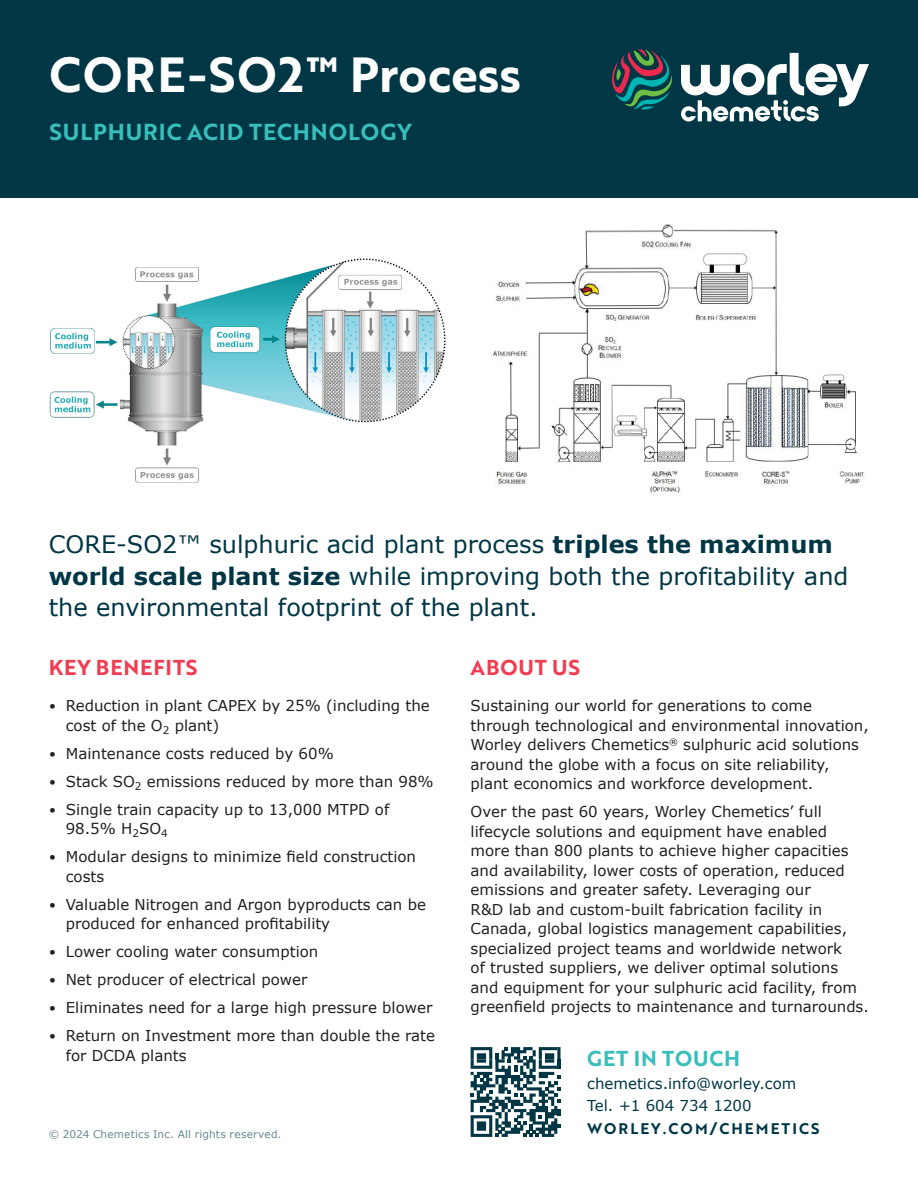
<style>
.page{position:relative;width:918px;height:1188px;background:#fff}
.page>*{position:absolute;margin:0;border:0;box-sizing:border-box;transform-origin:0 0}
.Medium_Headline_36_39{font:48px "Brother 1816 Bold";letter-spacing:.025em;color:#fff}
.Subhead_12_15{font:24px/31.5px "Verdana";color:#013645}
.Medium_Headline_36_39-2{font:22.5px "Brother 1816 Bold";letter-spacing:.04em;color:#38bebb}
.Heading_Level_3{font:21px "Brother 1816 Bold";letter-spacing:.04em;color:#ef3d51}
.t1{font:21px "Brother 1816 Bold";letter-spacing:.04em;color:#38bebb}
.Bullet_level_1{font:15px/19.5px "Verdana";color:#231f20}
.t2{font:15px "Verdana";color:#013645}
.t3{font:15px "Brother 1816 Bold";letter-spacing:.14em;color:#013645}
.t4{font:10.5px "Verdana";letter-spacing:.02em;color:#668891}
.s1{font-weight:700}
.s2{font-family:"Calibri"}
</style>
<div class="page">
<div style="left:0;top:0;width:918px;height:198px;background:#013645"></div>
<svg style="left:612px;top:50px;width:61px;height:60px"></svg>
<svg style="left:681px;top:53px;width:188px;height:69px"></svg>
<svg style="left:471px;top:1047px;width:90px;height:90px"></svg>
<img style="left:49px;top:258px;width:397px;height:225px">
<img style="left:491px;top:224px;width:373px;height:271px">
<p class="Medium_Headline_36_39" style="left:49px;top:39px;width:473px">CORE-SO2™ Process</p>
<p class="Medium_Headline_36_39-2" style="left:49px;top:115px;width:364px">SULPHURIC ACID TECHNOLOGY</p>
<p class="Subhead_12_15" style="left:49px;top:528px;width:801px">CORE-SO2™ sulphuric acid plant process <span class="s1">triples the maximum world scale plant size</span> while improving both the profitability and the environmental footprint of the plant.</p>
<p class="Heading_Level_3" style="left:49px;top:651px;width:150px">KEY BENEFITS</p>
<p class="Bullet_level_1" style="left:66px;top:696px;width:366px;text-indent:-17px"><span class="s2">•</span> Reduction in plant CAPEX by 25% (including the cost of the O<sub>2</sub> plant)</p>
<p class="Bullet_level_1" style="left:49px;top:743px;width:287px"><span class="s2">•</span> Maintenance costs reduced by 60%</p>
<p class="Bullet_level_1" style="left:49px;top:771px;width:386px"><span class="s2">•</span> Stack SO<sub>2</sub> emissions reduced by more than 98%</p>
<p class="Bullet_level_1" style="left:66px;top:799px;width:325px;text-indent:-17px"><span class="s2">•</span> Single train capacity up to 13,000 MTPD of<br>98.5% H<sub>2</sub>SO<sub>4</sub></p>
<p class="Bullet_level_1" style="left:66px;top:847px;width:352px;text-indent:-17px"><span class="s2">•</span> Modular designs to minimize field construction costs</p>
<p class="Bullet_level_1" style="left:66px;top:894px;width:362px;text-indent:-17px"><span class="s2">•</span> Valuable Nitrogen and Argon byproducts can be produced for enhanced profitability</p>
<p class="Bullet_level_1" style="left:49px;top:942px;width:271px"><span class="s2">•</span> Lower cooling water consumption</p>
<p class="Bullet_level_1" style="left:49px;top:970px;width:260px"><span class="s2">•</span> Net producer of electrical power</p>
<p class="Bullet_level_1" style="left:49px;top:998px;width:385px"><span class="s2">•</span> Eliminates need for a large high pressure blower</p>
<p class="Bullet_level_1" style="left:66px;top:1026px;width:371px;text-indent:-17px"><span class="s2">•</span> Return on Investment more than double the rate for DCDA plants</p>
<p class="Heading_Level_3" style="left:471px;top:651px;width:111px">ABOUT US</p>
<p class="Bullet_level_1" style="left:471px;top:696px;width:400px">Sustaining our world for generations to come through technological and environmental innovation, Worley delivers Chemetics<sup>®</sup> sulphuric acid solutions around the globe with a focus on site reliability, plant economics and workforce development.</p>
<p class="Bullet_level_1" style="left:471px;top:802px;width:400px">Over the past 60 years, Worley Chemetics’ full lifecycle solutions and equipment have enabled more than 800 plants to achieve higher capacities and availability, lower costs of operation, reduced emissions and greater safety. Leveraging our<br>R&amp;D lab and custom-built fabrication facility in Canada, global logistics management capabilities, specialized project teams and worldwide network<br>of trusted suppliers, we deliver optimal solutions and equipment for your sulphuric acid facility, from greenfield projects to maintenance and turnarounds.</p>
<p class="t1" style="left:587px;top:1043px;width:155px">GET IN TOUCH</p>
<p class="t2" style="left:587px;top:1073px;width:211px">chemetics.info@worley.com</p>
<p class="t2" style="left:587px;top:1096px;width:166px">Tel. +1 604 734 1200</p>
<p class="t4" style="left:49px;top:1127px;width:234px">© 2024 Chemetics Inc. All rights reserved.</p>
<p class="t3" style="left:587px;top:1117px;width:234px">WORLEY.COM/CHEMETICS</p>
</div>
